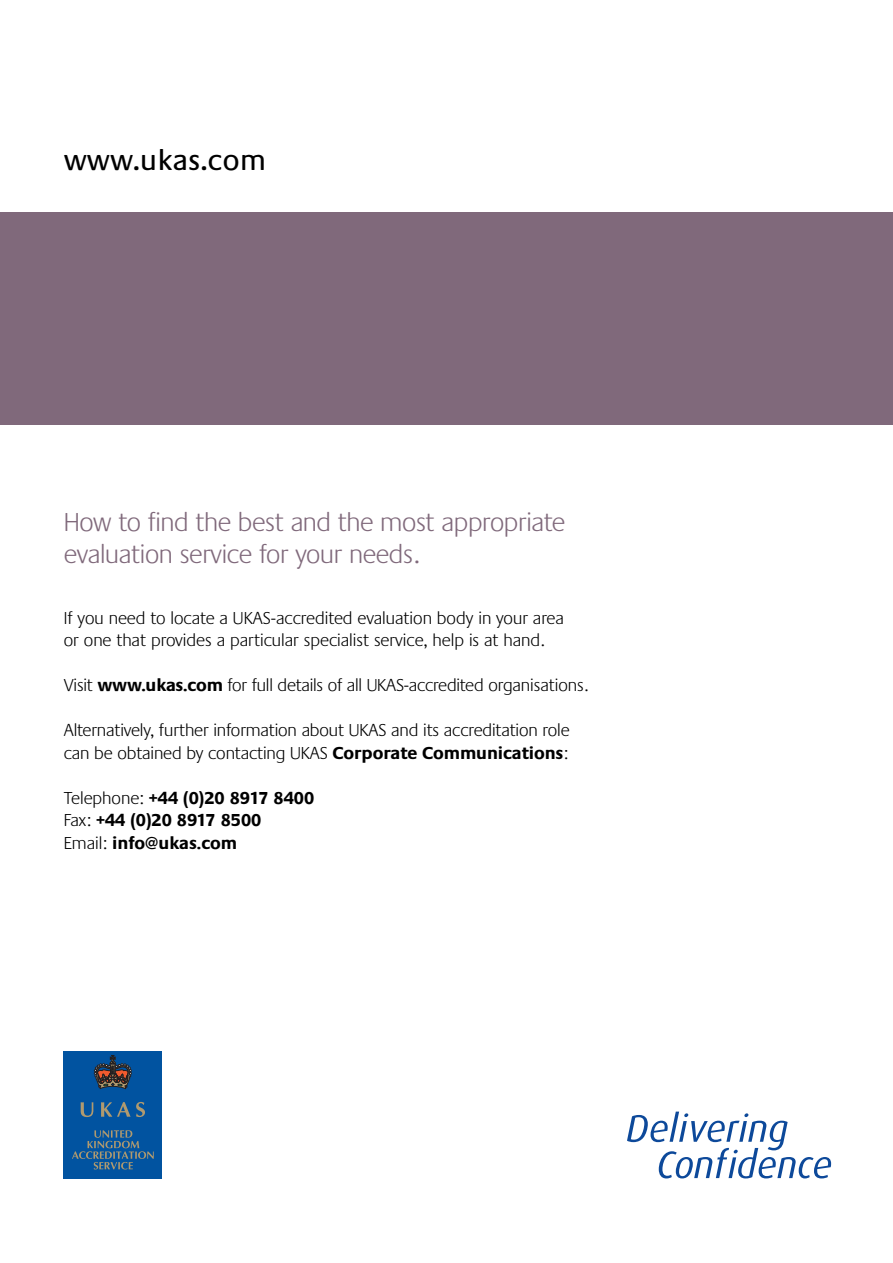
<style>
.page{position:relative;width:893px;height:1263px;background:#fff}
.page>*{position:absolute;margin:0;border:0;box-sizing:border-box;transform-origin:0 0}
.t1{font:30px "Praxis EF";color:#000}
.t2{font:300 27px/32.4px "Praxis EF";letter-spacing:-.01em;color:#80697b}
.t3{font:300 18px/22.5px "Praxis EF";letter-spacing:-.005em;color:#000}
.t4{font:700 18px/22.5px "Praxis EF";color:#000}
.s1{font-weight:700}
.s2{font-weight:300}
</style>
<div class="page">
<div style="left:64px;top:1051px;width:98px;height:127px;background:#0153a0"></div>
<svg style="left:72px;top:1130px;width:82px;height:39px"></svg>
<svg style="left:81px;top:1102px;width:12px;height:15px"></svg>
<svg style="left:101px;top:1102px;width:44px;height:15px"></svg>
<svg style="left:94px;top:1055px;width:38px;height:35px"></svg>
<svg style="left:627px;top:1111px;width:204px;height:67px"></svg>
<div style="left:0;top:213px;width:893px;height:212px;background:#80697b"></div>
<h1 class="t1" style="left:64px;top:149px;width:204px">www.ukas.com</h1>
<h2 class="t2" style="left:64px;top:508px;width:503px">How to find the best and the most appropriate evaluation service for your needs.</h2>
<p class="t3" style="left:64px;top:608px;width:502px">If you need to locate a UKAS-accredited evaluation body in your area or one that provides a particular specialist service, help is at hand.</p>
<p class="t3" style="left:64px;top:676px;width:526px">Visit <span class="s1">www.ukas.com</span> for full details of all UKAS-accredited organisations.</p>
<p class="t3" style="left:64px;top:721px;width:507px">Alternatively, further information about UKAS and its accreditation role can be obtained by contacting UKAS <span class="s1">Corporate Communications</span>:</p>
<p class="t4" style="left:64px;top:788px;width:252px"><span class="s2">Telephone:</span> +44 (0)20 8917 8400<br><span class="s2">Fax:</span> +44 (0)20 8917 8500<br><span class="s2">Email:</span> info@ukas.com</p>
</div>
